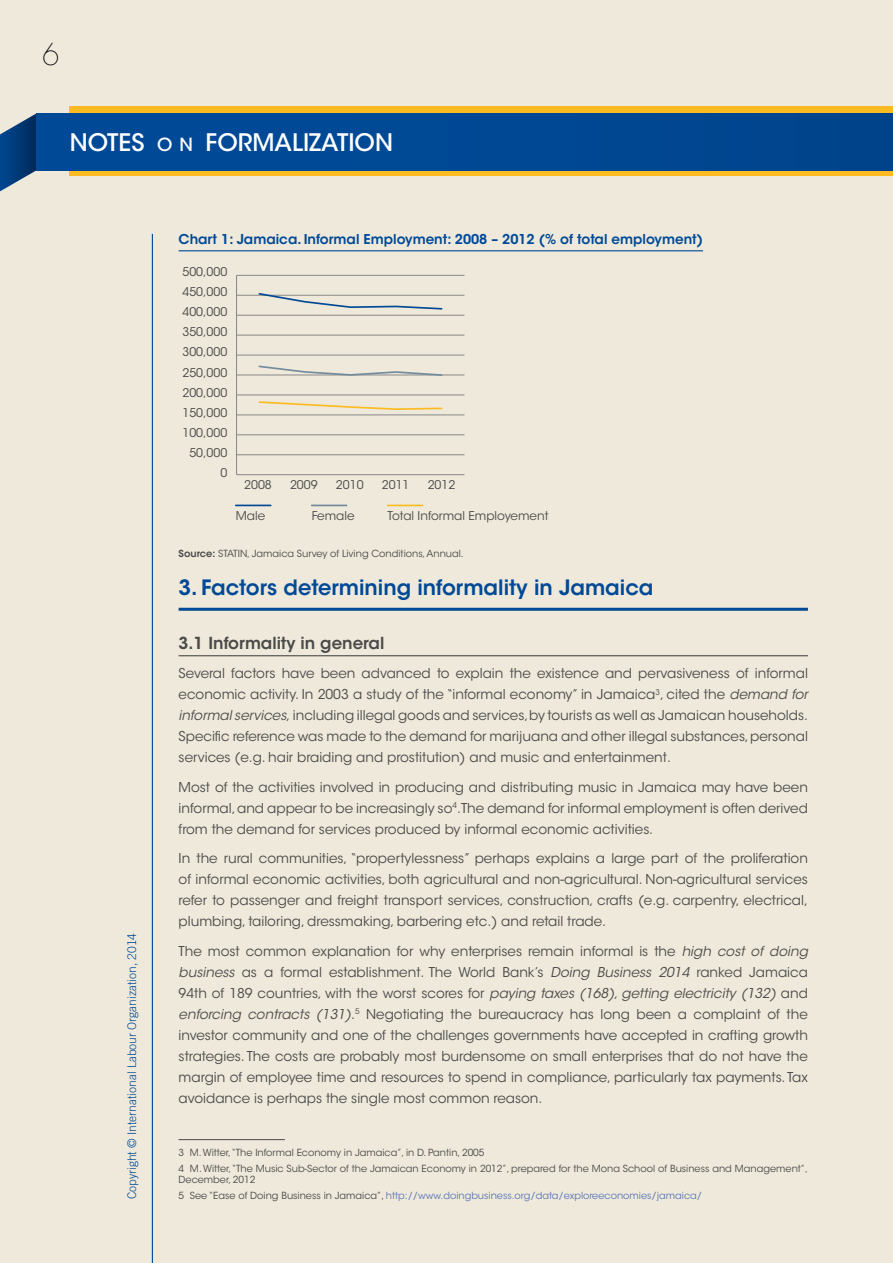
<style>
.page{position:relative;width:893px;height:1263px;background:#eee9db}
.page>*{position:absolute;margin:0;border:0;box-sizing:border-box;transform-origin:0 0}
.t1{font:200 30px "ITC Avant Garde Std";color:#000}
.t2{font:500 24px "ITC Avant Garde Std";color:#fff}
.titulo_1{font:600 21px "ITC Avant Garde Std";color:#004996}
.titulo_1_1{font:600 16.5px "ITC Avant Garde Std";color:#4a4a49}
.texto{font:13.5px/21px "ITC Avant Garde Std";color:#4a4a49;text-align:justify}
.titulo_grafico_tabla{font:600 13.5px "ITC Avant Garde Std";color:#004996}
.t3{font:12px/20.1px "ITC Avant Garde Std";color:#4a4a49;text-align:right}
.t4{font:300 12px "Trade Gothic LT Std";color:#004996}
.fuente_nota_al_pie{font:9.75px/11.7px "ITC Avant Garde Std";color:#4a4a49}
.fuente_nota_al_pie-2{font:9.75px "ITC Avant Garde Std";color:#5a75b5}
.s1{font-size:18px}
.s2{font-weight:600}
.s3{font-style:italic}
.s4{color:#4a4a49}
</style>
<div class="page">
<hr style="left:152px;top:234px;width:1px;height:1029px;background:#004996">
<div style="left:69px;top:106px;width:824px;height:70px;background:#fbbb21"></div>
<svg style="left:0;top:113px;width:36px;height:78px"></svg>
<div style="left:36px;top:113px;width:857px;height:57px;background:#004895"></div>
<hr style="left:179px;top:250px;width:524px;height:1px;background:#004996">
<hr style="left:179px;top:608px;width:629px;height:3px;background:#004996">
<hr style="left:179px;top:655px;width:629px;height:1px;background:#4a4a49">
<hr style="left:237px;top:454px;width:227px;height:1px;background:#878787">
<hr style="left:237px;top:435px;width:227px;height:1px;background:#878787">
<hr style="left:237px;top:415px;width:227px;height:1px;background:#878787">
<hr style="left:237px;top:395px;width:227px;height:1px;background:#878787">
<hr style="left:237px;top:375px;width:227px;height:1px;background:#878787">
<hr style="left:237px;top:355px;width:227px;height:1px;background:#878787">
<hr style="left:237px;top:335px;width:227px;height:1px;background:#878787">
<hr style="left:237px;top:315px;width:227px;height:1px;background:#878787">
<hr style="left:237px;top:295px;width:227px;height:1px;background:#878787">
<hr style="left:237px;top:275px;width:227px;height:1px;background:#878787">
<hr style="left:236px;top:275px;width:1px;height:200px;background:#878787">
<hr style="left:237px;top:474px;width:227px;height:1px;background:#878787">
<svg style="left:257px;top:365px;width:186px;height:11px"></svg>
<svg style="left:258px;top:401px;width:185px;height:9px"></svg>
<svg style="left:257px;top:293px;width:186px;height:17px"></svg>
<hr style="left:236px;top:505px;width:35px;height:1px;background:#004996">
<hr style="left:312px;top:505px;width:35px;height:1px;background:#718b9d">
<hr style="left:388px;top:505px;width:35px;height:1px;background:#fbbb21">
<hr style="left:179px;top:1139px;width:106px;height:1px;background:#4a4a49">
<h1 class="t1" style="left:43px;top:36px;width:18px">6</h1>
<h2 class="t2" style="left:70px;top:127px;width:325px">NOTES <span class="s1">O N</span> FORMALIZATION</h2>
<p class="t4" style="left:125px;top:1199px;width:268px;rotate:-90deg">Copyright © International Labour Organization, 2014</p>
<p class="titulo_grafico_tabla" style="left:179px;top:230px;width:526px">Chart 1: Jamaica. Informal Employment: 2008 – 2012 (% of total employment)</p>
<p class="t3" style="left:182px;top:262px;width:46px">500,000<br>450,000<br>400,000<br>350,000<br>300,000<br>250,000<br>200,000<br>150,000<br>100,000<br>50,000<br>0</p>
<p class="t3" style="left:244px;top:475px;width:29px">2008</p>
<p class="t3" style="left:236px;top:506px;width:31px">Male</p>
<p class="t3" style="left:312px;top:506px;width:44px">Female</p>
<p class="t3" style="left:388px;top:506px;width:162px">Total Informal Employement</p>
<p class="t3" style="left:290px;top:475px;width:29px">2009</p>
<p class="t3" style="left:336px;top:475px;width:29px">2010</p>
<p class="t3" style="left:382px;top:475px;width:29px">2011</p>
<p class="t3" style="left:428px;top:475px;width:29px">2012</p>
<p class="fuente_nota_al_pie" style="left:179px;top:548px;width:287px"><span class="s2">Source:</span> STATIN, Jamaica Survey of Living Conditions, Annual.</p>
<p class="titulo_1" style="left:179px;top:574px;width:476px">3. Factors determining informality in Jamaica</p>
<p class="titulo_1_1" style="left:179px;top:632px;width:207px">3.1 Informality in general</p>
<p class="texto" style="left:179px;top:663px;width:631px">Several factors have been advanced to explain the existence and pervasiveness of informal economic activity. In 2003 a study of the “informal economy” in Jamaica<sup>3</sup>, cited the <span class="s3">demand for informal services,</span> including illegal goods and services, by tourists as well as Jamaican households.<br>Specific reference was made to the demand for marijuana and other illegal substances, personal services (e.g. hair braiding and prostitution) and music and entertainment.</p>
<p class="texto" style="left:179px;top:777px;width:631px">Most of the activities involved in producing and distributing music in Jamaica may have been informal, and appear to be increasingly so<sup>4</sup>.The demand for informal employment is often derived from the demand for services produced by informal economic activities.</p>
<p class="texto" style="left:179px;top:848px;width:631px">In the rural communities, “propertylessness” perhaps explains a large part of the proliferation of informal economic activities, both agricultural and non-agricultural. Non-agricultural services refer to passenger and freight transport services, construction, crafts (e.g. carpentry, electrical, plumbing, tailoring, dressmaking, barbering etc.) and retail trade.</p>
<p class="texto" style="left:179px;top:941px;width:631px">The most common explanation for why enterprises remain informal is the <span class="s3">high cost of doing business</span> as a formal establishment. The World Bank’s <span class="s3">Doing Business 2014</span> ranked Jamaica 94th of 189 countries, with the worst scores for <span class="s3">paying taxes (168), getting electricity (132)</span> and <span class="s3">enforcing contracts (131)</span>.<sup>5</sup> Negotiating the bureaucracy has long been a complaint of the investor community and one of the challenges governments have accepted in crafting growth strategies. The costs are probably most burdensome on small enterprises that do not have the margin of employee time and resources to spend in compliance, particularly tax payments. Tax avoidance is perhaps the single most common reason.</p>
<p class="fuente_nota_al_pie" style="left:179px;top:1146px;width:307px">3 M. Witter,“The Informal Economy in Jamaica”, in D. Pantin, 2005</p>
<p class="fuente_nota_al_pie" style="left:179px;top:1162px;width:631px">4 M. Witter, “The Music Sub-Sector of the Jamaican Economy in 2012”, prepared for the Mona School of Business and Management”,<br>December, 2012</p>
<p class="fuente_nota_al_pie-2" style="left:179px;top:1190px;width:525px"><span class="s4">5 See “Ease of Doing Business in Jamaica”,</span> http://www.doingbusiness.org/data/exploreeconomies/jamaica/</p>
</div>
